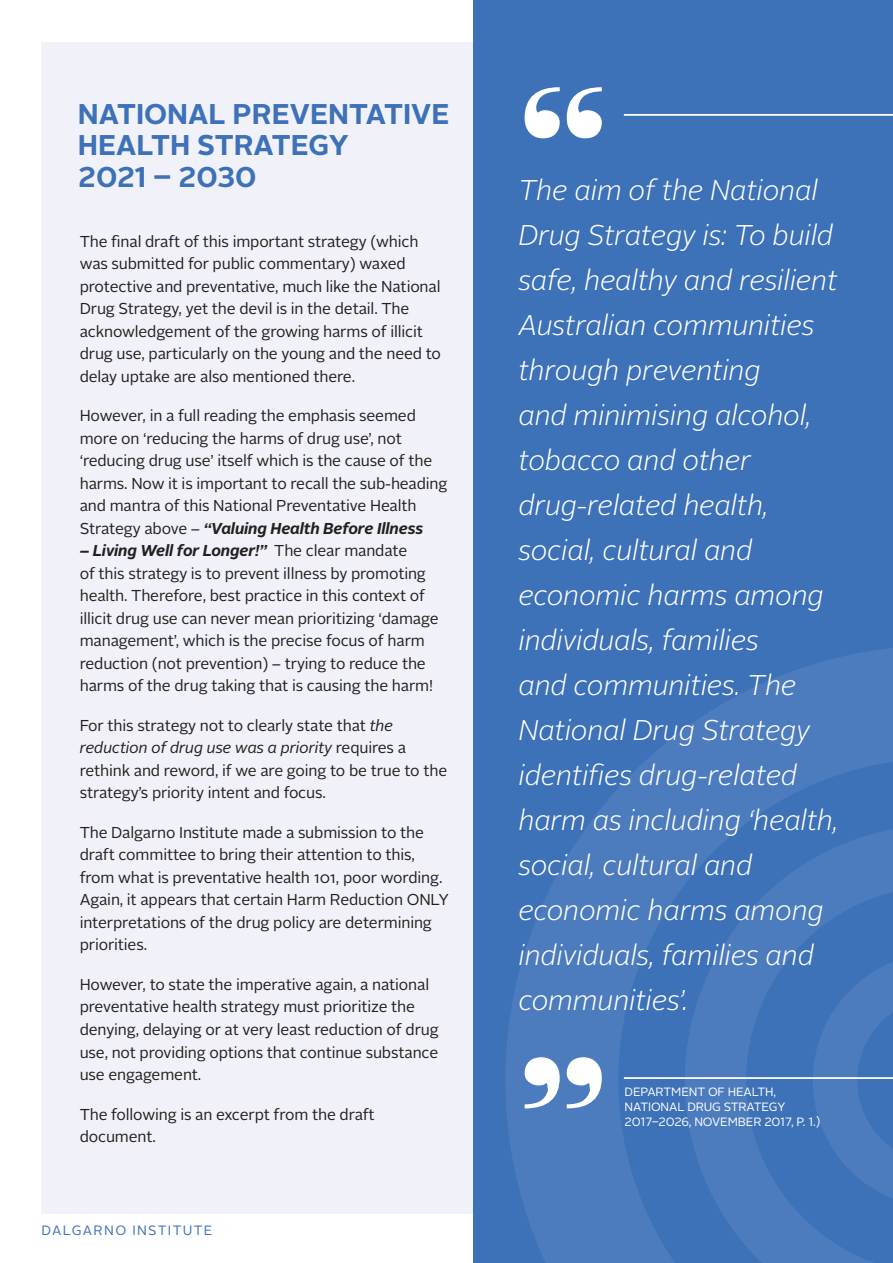
<style>
.page{position:relative;width:893px;height:1263px;background:#fff}
.page>*{position:absolute;margin:0;border:0;box-sizing:border-box;transform-origin:0 0}
.t1{font:258.3px "Modern";color:#fff;scale:1.13 1}
.t2{font:italic 300 28.5px/45px "Alright Sans";letter-spacing:-.01em;color:#fff}
.t3{font:700 28.5px/31.5px "Alright Sans";color:#3d71b8}
.t4{font:15.75px/22.5px "Alright Sans";letter-spacing:-.01em;color:#231f20}
.t5{font:13.5px "Alright Sans";letter-spacing:.1em;color:#3d71b8}
.t6{font:12px/15px "Alright Sans";letter-spacing:-.01em;color:#fff}
.s1{font-weight:700;font-style:italic}
.s2{font-style:italic}
</style>
<div class="page">
<div style="left:41px;top:42px;width:810px;height:1172px;background:#f1f2f9"></div>
<div style="left:474px;top:0;width:419px;height:1263px;background:#3d71b8"></div>
<svg style="left:473px;top:643px;width:420px;height:620px"></svg>
<hr style="left:624px;top:1077px;width:269px;height:2px;background:#fff">
<hr style="left:624px;top:114px;width:269px;height:2px;background:#fff">
<h2 class="t3" style="left:78px;top:98px;width:373px">NATIONAL PREVENTATIVE<br>HEALTH STRATEGY<br>2021 – 2030</h2>
<p class="t4" style="left:80px;top:230px;width:363px">The final draft of this important strategy (which was submitted for public commentary) waxed protective and preventative, much like the National Drug Strategy, yet the devil is in the detail. The acknowledgement of the growing harms of illicit drug use, particularly on the young and the need to delay uptake are also mentioned there.</p>
<p class="t4" style="left:80px;top:405px;width:369px">However, in a full reading the emphasis seemed more on ‘reducing the harms of drug use’, not ‘reducing drug use’ itself which is the cause of the harms. Now it is important to recall the sub-heading and mantra of this National Preventative Health Strategy above – <span class="s1">“Valuing Health Before Illness</span></p>
<p class="t4" style="left:80px;top:540px;width:360px"><span class="s1">– Living Well for Longer!”</span> The clear mandate<br>of this strategy is to prevent illness by promoting health. Therefore, best practice in this context of illicit drug use can never mean prioritizing ‘damage management’, which is the precise focus of harm reduction (not prevention) – trying to reduce the harms of the drug taking that is causing the harm!</p>
<p class="t4" style="left:80px;top:714px;width:369px">For this strategy not to clearly state that <span class="s2">the reduction of drug use was a priority</span> requires a rethink and reword, if we are going to be true to the strategy’s priority intent and focus.</p>
<p class="t4" style="left:80px;top:821px;width:371px">The Dalgarno Institute made a submission to the draft committee to bring their attention to this, from what is preventative health 101, poor wording.<br>Again, it appears that certain Harm Reduction ONLY interpretations of the drug policy are determining priorities.</p>
<p class="t4" style="left:80px;top:973px;width:361px">However, to state the imperative again, a national preventative health strategy must prioritize the denying, delaying or at very least reduction of drug use, not providing options that continue substance use engagement.</p>
<p class="t4" style="left:80px;top:1103px;width:297px">The following is an excerpt from the draft document.</p>
<p class="t5" style="left:41px;top:1221px;width:173px">DALGARNO INSTITUTE</p>
<h1 class="t1" style="left:519px;top:81px;width:79px">“</h1>
<p class="t2" style="left:519px;top:168px;width:322px">The aim of the National<br>Drug Strategy is: To build safe, healthy and resilient<br>Australian communities through preventing<br>and minimising alcohol, tobacco and other drug-related health, social, cultural and economic harms among individuals, families<br>and communities. The<br>National Drug Strategy identifies drug-related harm as including ‘health, social, cultural and economic harms among individuals, families and communities’.</p>
<h1 class="t1" style="left:519px;top:1051px;width:79px">”</h1>
<p class="t6" style="left:625px;top:1084px;width:197px">DEPARTMENT OF HEALTH,<br>NATIONAL DRUG STRATEGY<br>2017–2026, NOVEMBER 2017, P. 1.)</p>
</div>
